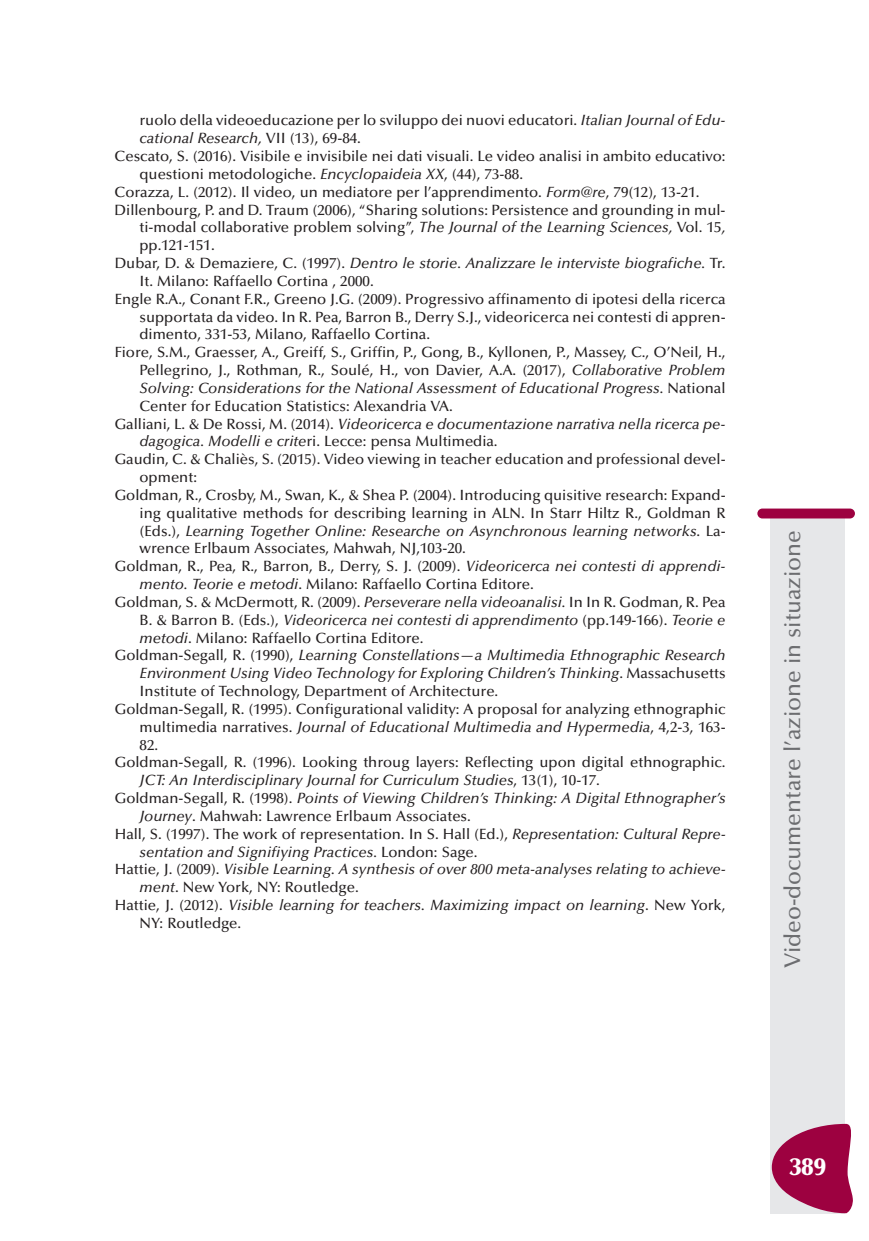
<style>
.page{position:relative;width:869px;height:1241px;background:#fff}
.page>*{position:absolute;margin:0;border:0;box-sizing:border-box;transform-origin:0 0}
.t1{font:900 24.5px "Optima";color:#fff}
.t2{font:500 22.75px "Optima";color:#6c6d70}
.t3{font:500 14.88px "Optima";color:#231f20}
.t4{font:italic 500 14.88px "Optima";color:#231f20}
.s1{font-style:italic}
.s2{font-style:normal}
</style>
<div class="page">
<div style="left:770px;top:516px;width:74px;height:697px;background:#e6e7e9"></div>
<div style="left:757px;top:508px;width:97px;height:10px;background:#9d0140;border-radius:5px"></div>
<svg style="left:771px;top:1123px;width:82px;height:89px"></svg>
<p class="t3" style="left:139px;top:114px;width:587px">ruolo della videoeducazione per lo sviluppo dei nuovi educatori. <span class="s1">Italian Journal of Edu-</span></p>
<p class="t4" style="left:139px;top:132px;width:223px">cational Research, <span class="s2">VII (13), 69-84.</span></p>
<p class="t3" style="left:115px;top:150px;width:612px">Cescato, S. (2016). Visibile e invisibile nei dati visuali. Le video analisi in ambito educativo:</p>
<p class="t3" style="left:139px;top:168px;width:385px">questioni metodologiche. <span class="s1">Encyclopaideia XX</span>, (44), 73-88.</p>
<p class="t3" style="left:115px;top:186px;width:586px">Corazza, L. (2012). Il video, un mediatore per l’apprendimento. <span class="s1">Form@re</span>, 79(12), 13-21.</p>
<p class="t3" style="left:115px;top:204px;width:612px">Dillenbourg, P. and D. Traum (2006), “Sharing solutions: Persistence and grounding in mul-</p>
<p class="t3" style="left:139px;top:221px;width:587px">ti-modal collaborative problem solving”, <span class="s1">The Journal of the Learning Sciences,</span> Vol. 15<span class="s1">,</span></p>
<p class="t3" style="left:139px;top:239px;width:77px">pp.121-151.</p>
<p class="t4" style="left:115px;top:257px;width:612px"><span class="s2">Dubar, D. &amp; Demaziere, C. (1997).</span> Dentro le storie. Analizzare le interviste biografiche. <span class="s2">Tr.</span></p>
<p class="t3" style="left:139px;top:275px;width:236px">It. Milano: Raffaello Cortina , 2000.</p>
<p class="t3" style="left:115px;top:293px;width:612px">Engle R.A., Conant F.R., Greeno J.G. (2009). Progressivo affinamento di ipotesi della ricerca</p>
<p class="t3" style="left:139px;top:310px;width:587px">supportata da video. In R. Pea, Barron B., Derry S.J., videoricerca nei contesti di appren-</p>
<p class="t3" style="left:139px;top:328px;width:292px">dimento, 331-53, Milano, Raffaello Cortina.</p>
<p class="t3" style="left:115px;top:346px;width:612px">Fiore, S.M., Graesser, A., Greiff, S., Griffin, P., Gong, B., Kyllonen, P., Massey, C., O’Neil, H.,</p>
<p class="t3" style="left:139px;top:364px;width:587px">Pellegrino, J., Rothman, R., Soulé, H., von Davier, A.A. (2017), <span class="s1">Collaborative Problem</span></p>
<p class="t4" style="left:139px;top:382px;width:587px">Solving: Considerations for the National Assessment of Educational Progress. <span class="s2">National</span></p>
<p class="t3" style="left:139px;top:400px;width:315px">Center for Education Statistics: Alexandria VA.</p>
<p class="t4" style="left:115px;top:417px;width:612px"><span class="s2">Galliani, L. &amp; De Rossi, M. (2014).</span> Videoricerca e documentazione narrativa nella ricerca pe-</p>
<p class="t3" style="left:139px;top:435px;width:359px"><span class="s1">dagogica. Modelli e crite</span>ri. Lecce: pensa Multimedia.</p>
<p class="t3" style="left:115px;top:453px;width:612px">Gaudin, C. &amp; Chaliès, S. (2015). Video viewing in teacher education and professional devel-</p>
<p class="t3" style="left:139px;top:471px;width:59px">opment:</p>
<p class="t3" style="left:115px;top:489px;width:612px">Goldman, R., Crosby, M., Swan, K., &amp; Shea P. (2004). Introducing quisitive research: Expand-</p>
<p class="t3" style="left:139px;top:507px;width:587px">ing qualitative methods for describing learning in ALN. In Starr Hiltz R., Goldman R</p>
<p class="t4" style="left:139px;top:524px;width:587px"><span class="s2">(Eds.),</span> Learning Together Online: Researche on Asynchronous learning networks<span class="s2">. La-</span></p>
<p class="t3" style="left:139px;top:542px;width:328px">wrence Erlbaum Associates, Mahwah, NJ,103-20.</p>
<p class="t3" style="left:115px;top:560px;width:612px">Goldman, R., Pea, R., Barron, B., Derry, S. J. (2009). <span class="s1">Videoricerca nei contesti di apprendi-</span></p>
<p class="t3" style="left:139px;top:578px;width:396px"><span class="s1">mento. Teorie e metodi</span>. Milano: Raffaello Cortina Editore.</p>
<p class="t3" style="left:115px;top:596px;width:612px">Goldman, S. &amp; McDermott, R. (2009). <span class="s1">Perseverare nella videoanalisi.</span> In In R. Godman, R. Pea</p>
<p class="t4" style="left:139px;top:613px;width:587px"><span class="s2">B. &amp; Barron B. (Eds.),</span> Videoricerca nei contesti di apprendimento <span class="s2">(pp.149-166).</span> Teorie e</p>
<p class="t3" style="left:139px;top:631px;width:285px"><span class="s1">metodi</span>. Milano: Raffaello Cortina Editore.</p>
<p class="t4" style="left:115px;top:649px;width:612px"><span class="s2">Goldman-Segall, R. (1990),</span> Learning Constellations—a Multimedia Ethnographic Research</p>
<p class="t4" style="left:139px;top:667px;width:587px">Environment Using Video Technology for Exploring Children’s Thinking<span class="s2">. Massachusetts</span></p>
<p class="t3" style="left:139px;top:685px;width:360px">Institute of Technology, Department of Architecture.</p>
<p class="t3" style="left:115px;top:703px;width:612px">Goldman-Segall, R. (1995). Configurational validity: A proposal for analyzing ethnographic</p>
<p class="t4" style="left:139px;top:720px;width:587px"><span class="s2">multimedia narratives.</span> Journal of Educational Multimedia and Hypermedia<span class="s2">, 4,2-3, 163-</span></p>
<p class="t3" style="left:139px;top:738px;width:20px">82.</p>
<p class="t3" style="left:115px;top:756px;width:612px">Goldman-Segall, R. (1996). Looking throug layers: Reflecting upon digital ethnographic.</p>
<p class="t4" style="left:139px;top:774px;width:461px">JCT: An Interdisciplinary Journal for Curriculum Studies<span class="s2">, 13(1), 10-17.</span></p>
<p class="t4" style="left:115px;top:792px;width:612px"><span class="s2">Goldman-Segall, R. (1998).</span> Points of Viewing Children’s Thinking: A Digital Ethnographer’s</p>
<p class="t3" style="left:140px;top:809px;width:332px"><span class="s1">Journey</span>. Mahwah: Lawrence Erlbaum Associates.</p>
<p class="t3" style="left:115px;top:827px;width:612px">Hall, S. (1997). The work of representation. In S. Hall (Ed.), <span class="s1">Representation: Cultural Repre-</span></p>
<p class="t4" style="left:139px;top:845px;width:339px">sentation and Signifiying Practices. <span class="s2">London: Sage.</span></p>
<p class="t4" style="left:115px;top:863px;width:612px"><span class="s2">Hattie, J. (2009).</span> Visible Learning. A synthesis of over 800 meta-analyses relating to achieve-</p>
<p class="t3" style="left:139px;top:881px;width:220px"><span class="s1">ment</span>. New York, NY: Routledge.</p>
<p class="t4" style="left:115px;top:899px;width:612px"><span class="s2">Hattie, J. (2012).</span> Visible learning for teachers. Maximizing impact on learning<span class="s2">. New York,</span></p>
<p class="t3" style="left:139px;top:916px;width:103px">NY: Routledge.</p>
<h2 class="t2" style="left:783px;top:967px;width:439px;rotate:-90deg">Video-documentare l’azione in situazione</h2>
<h1 class="t1" style="left:789px;top:1156px;width:38px">389</h1>
</div>
